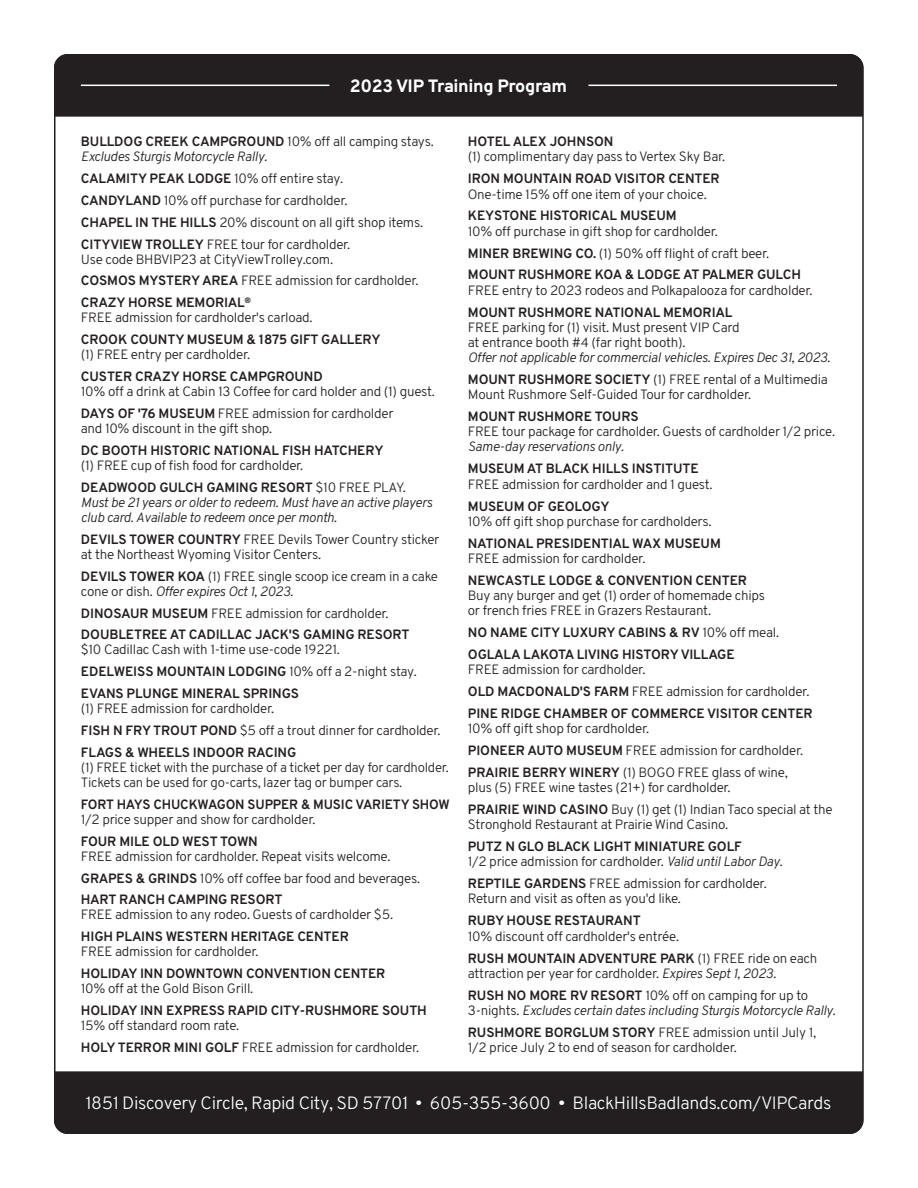
<style>
.page{position:relative;width:918px;height:1188px;background:#fff}
.page>*{position:absolute;margin:0;border:0;box-sizing:border-box;transform-origin:0 0}
.t1{font:300 17.85px "Overpass";letter-spacing:-.02em;color:#fff}
.t2{font:800 17.85px "Overpass";letter-spacing:-.02em;color:#fff}
.Offers{font:300 13.5px/15.1px "Overpass";letter-spacing:-.02em;color:#231f20}
.Offers-2{font:700 13.5px/15px "Overpass";letter-spacing:-.01em;color:#231f20}
.Offers-3{font:italic 300 13.5px/15px "Overpass";letter-spacing:-.02em;color:#231f20}
.s1{font-weight:700;font-style:normal}
.s2{font-style:normal}
.s3{font-weight:300}
.s4{font-weight:700}
.s5{font-style:italic}
.s6{font-weight:300;font-style:italic}
</style>
<div class="page">
<div style="left:54px;top:1071px;width:807px;height:63px;background:#231f20"></div>
<div style="left:54px;top:54px;width:807px;height:63px;background:#231f20"></div>
<hr style="left:81px;top:85px;width:248px;height:1px;background:#fff">
<hr style="left:588px;top:85px;width:249px;height:1px;background:#fff">
<p class="t2" style="left:350px;top:73px;width:219px">2023 VIP Training Program</p>
<p class="Offers-3" style="left:81px;top:134px;width:354px"><span class="s1">BULLDOG CREEK CAMPGROUND</span> <span class="s2">10% off all camping stays.<br></span>Excludes Sturgis Motorcycle Rally.</p>
<p class="Offers-2" style="left:81px;top:171px;width:264px">CALAMITY PEAK LODGE <span class="s3">10% off entire stay.</span></p>
<p class="Offers" style="left:81px;top:193px;width:268px"><span class="s4">CANDYLAND</span> 10% off purchase for cardholder.</p>
<p class="Offers" style="left:81px;top:215px;width:344px"><span class="s4">CHAPEL IN THE HILLS</span> 20% discount on all gift shop items.</p>
<p class="Offers" style="left:81px;top:236px;width:271px"><span class="s4">CITYVIEW TROLLEY</span> FREE tour for cardholder.<br>Use code BHBVIP23 at CityViewTrolley.com.</p>
<p class="Offers" style="left:81px;top:273px;width:339px"><span class="s4">COSMOS MYSTERY AREA</span> FREE admission for cardholder.</p>
<p class="Offers" style="left:81px;top:295px;width:233px"><span class="s4">CRAZY HORSE MEMORIAL</span><sup>®<br></sup>FREE admission for cardholder's carload.</p>
<p class="Offers-2" style="left:81px;top:332px;width:301px">CROOK COUNTY MUSEUM &amp; 1875 GIFT GALLERY <span class="s3">(1) FREE entry per cardholder.</span></p>
<p class="Offers" style="left:81px;top:369px;width:356px"><span class="s4">CUSTER CRAZY HORSE CAMPGROUND<br></span>10% off a drink at Cabin 13 Coffee for card holder and (1) guest.</p>
<p class="Offers" style="left:81px;top:406px;width:314px"><span class="s4">DAYS OF '76 MUSEUM</span> FREE admission for cardholder and 10% discount in the gift shop.</p>
<p class="Offers-2" style="left:81px;top:443px;width:304px">DC BOOTH HISTORIC NATIONAL FISH HATCHERY <span class="s3">(1) FREE cup of fish food for cardholder.</span></p>
<p class="Offers-3" style="left:81px;top:480px;width:353px"><span class="s1">DEADWOOD GULCH GAMING RESORT</span> <span class="s2">$10 FREE PLAY.<br></span>Must be 21 years or older to redeem. Must have an active players club card. Available to redeem once per month.</p>
<p class="Offers" style="left:81px;top:532px;width:360px"><span class="s4">DEVILS TOWER COUNTRY</span> FREE Devils Tower Country sticker at the Northeast Wyoming Visitor Centers.</p>
<p class="Offers" style="left:81px;top:568px;width:359px"><span class="s4">DEVILS TOWER KOA</span> (1) FREE single scoop ice cream in a cake cone or dish. <span class="s5">Offer expires Oct 1, 2023.</span></p>
<p class="Offers" style="left:81px;top:605px;width:309px"><span class="s4">DINOSAUR MUSEUM</span> FREE admission for cardholder.</p>
<p class="Offers" style="left:81px;top:627px;width:330px"><span class="s4">DOUBLETREE AT CADILLAC JACK'S GAMING RESORT </span>$10 Cadillac Cash with 1-time use-code 19221.</p>
<p class="Offers-2" style="left:81px;top:664px;width:337px">EDELWEISS MOUNTAIN LODGING <span class="s3">10% off a 2-night stay.</span></p>
<p class="Offers" style="left:81px;top:686px;width:220px"><span class="s4">EVANS PLUNGE MINERAL SPRINGS </span>(1) FREE admission for cardholder.</p>
<p class="Offers" style="left:81px;top:723px;width:361px"><span class="s4">FISH N FRY TROUT POND</span> $5 off a trout dinner for cardholder.</p>
<p class="Offers" style="left:81px;top:745px;width:369px"><span class="s4">FLAGS &amp; WHEELS INDOOR RACING<br></span>(1) FREE ticket with the purchase of a ticket per day for cardholder.<br>Tickets can be used for go-carts, lazer tag or bumper cars.</p>
<p class="Offers-2" style="left:81px;top:797px;width:370px">FORT HAYS CHUCKWAGON SUPPER &amp; MUSIC VARIETY SHOW<br><span class="s3">1/2 price supper and show for cardholder.</span></p>
<p class="Offers" style="left:81px;top:834px;width:311px"><span class="s4">FOUR MILE OLD WEST TOWN<br></span>FREE admission for cardholder. Repeat visits welcome.</p>
<p class="Offers" style="left:81px;top:870px;width:341px"><span class="s4">GRAPES &amp; GRINDS</span> 10% off coffee bar food and beverages.</p>
<p class="Offers" style="left:81px;top:892px;width:314px"><span class="s4">HART RANCH CAMPING RESORT<br></span>FREE admission to any rodeo. Guests of cardholder $5.</p>
<p class="Offers-2" style="left:81px;top:929px;width:270px">HIGH PLAINS WESTERN HERITAGE CENTER<br><span class="s3">FREE admission for cardholder.</span></p>
<p class="Offers-2" style="left:81px;top:966px;width:306px">HOLIDAY INN DOWNTOWN CONVENTION CENTER<br><span class="s3">10% off at the Gold Bison Grill.</span></p>
<p class="Offers-2" style="left:81px;top:1003px;width:348px">HOLIDAY INN EXPRESS RAPID CITY-RUSHMORE SOUTH<br><span class="s3">15% off standard room rate.</span></p>
<p class="Offers" style="left:81px;top:1040px;width:340px"><span class="s4">HOLY TERROR MINI GOLF</span> FREE admission for cardholder.</p>
<p class="Offers" style="left:468px;top:134px;width:259px"><span class="s4">HOTEL ALEX JOHNSON<br></span>(1) complimentary day pass to Vertex Sky Bar.</p>
<p class="Offers" style="left:468px;top:171px;width:254px"><span class="s4">IRON MOUNTAIN ROAD VISITOR CENTER<br></span>One-time 15% off one item of your choice.</p>
<p class="Offers" style="left:468px;top:208px;width:252px"><span class="s4">KEYSTONE HISTORICAL MUSEUM<br></span>10% off purchase in gift shop for cardholder.</p>
<p class="Offers" style="left:468px;top:245px;width:303px"><span class="s4">MINER BREWING CO.</span> (1) 50% off flight of craft beer.</p>
<p class="Offers" style="left:468px;top:267px;width:346px"><span class="s4">MOUNT RUSHMORE KOA &amp; LODGE AT PALMER GULCH<br></span>FREE entry to 2023 rodeos and Polkapalooza for cardholder.</p>
<p class="Offers" style="left:468px;top:304px;width:364px"><span class="s4">MOUNT RUSHMORE NATIONAL MEMORIAL<br></span>FREE parking for (1) visit. Must present VIP Card<br>at entrance booth #4 (far right booth).<br><span class="s5">Offer not applicable for commercial vehicles. Expires Dec 31, 2023.</span></p>
<p class="Offers" style="left:468px;top:372px;width:361px"><span class="s4">MOUNT RUSHMORE SOCIETY</span> (1) FREE rental of a Multimedia<br>Mount Rushmore Self-Guided Tour for cardholder.</p>
<p class="Offers" style="left:468px;top:409px;width:369px"><span class="s4">MOUNT RUSHMORE TOURS<br></span>FREE tour package for cardholder. Guests of cardholder 1/2 price.<br><span class="s5">Same-day reservations only.</span></p>
<p class="Offers" style="left:468px;top:461px;width:246px"><span class="s4">MUSEUM AT BLACK HILLS INSTITUTE<br></span>FREE admission for cardholder and 1 guest.</p>
<p class="Offers" style="left:468px;top:498px;width:245px"><span class="s4">MUSEUM OF GEOLOGY<br></span>10% off gift shop purchase for cardholders.</p>
<p class="Offers-2" style="left:468px;top:535px;width:255px">NATIONAL PRESIDENTIAL WAX MUSEUM<br><span class="s3">FREE admission for cardholder.</span></p>
<p class="Offers" style="left:468px;top:573px;width:299px"><span class="s4">NEWCASTLE LODGE &amp; CONVENTION CENTER<br></span>Buy any burger and get (1) order of homemade chips or french fries FREE in Grazers Restaurant.</p>
<p class="Offers-2" style="left:468px;top:625px;width:313px">NO NAME CITY LUXURY CABINS &amp; RV <span class="s3">10% off meal.</span></p>
<p class="Offers-2" style="left:468px;top:647px;width:268px">OGLALA LAKOTA LIVING HISTORY VILLAGE<br><span class="s3">FREE admission for cardholder.</span></p>
<p class="Offers" style="left:468px;top:684px;width:343px"><span class="s4">OLD MACDONALD'S FARM</span> FREE admission for cardholder.</p>
<p class="Offers-2" style="left:468px;top:706px;width:346px">PINE RIDGE CHAMBER OF COMMERCE VISITOR CENTER<br><span class="s3">10% off gift shop for cardholder.</span></p>
<p class="Offers" style="left:468px;top:743px;width:337px"><span class="s4">PIONEER AUTO MUSEUM</span> FREE admission for cardholder.</p>
<p class="Offers" style="left:468px;top:765px;width:321px"><span class="s4">PRAIRIE BERRY WINERY</span> (1) BOGO FREE glass of wine, plus (5) FREE wine tastes (21+) for cardholder.</p>
<p class="Offers" style="left:468px;top:802px;width:366px"><span class="s4">PRAIRIE WIND CASINO</span> Buy (1) get (1) Indian Taco special at the<br>Stronghold Restaurant at Prairie Wind Casino.</p>
<p class="Offers-2" style="left:468px;top:839px;width:316px">PUTZ N GLO BLACK LIGHT MINIATURE GOLF<br><span class="s3">1/2 price admission for cardholder.</span> <span class="s6">Valid until Labor Day.</span></p>
<p class="Offers" style="left:468px;top:876px;width:300px"><span class="s4">REPTILE GARDENS</span> FREE admission for cardholder.<br>Return and visit as often as you'd like.</p>
<p class="Offers" style="left:468px;top:913px;width:213px"><span class="s4">RUBY HOUSE RESTAURANT<br></span>10% discount off cardholder's entrée.</p>
<p class="Offers" style="left:468px;top:950px;width:351px"><span class="s4">RUSH MOUNTAIN ADVENTURE PARK</span> (1) FREE ride on each attraction per year for cardholder. <span class="s5">Expires Sept 1, 2023.</span></p>
<p class="Offers-3" style="left:468px;top:987px;width:369px"><span class="s1">RUSH NO MORE RV RESORT</span> <span class="s2">10% off on camping for up to<br>3-nights.</span> Excludes certain dates including Sturgis Motorcycle Rally.</p>
<p class="Offers" style="left:468px;top:1025px;width:350px"><span class="s4">RUSHMORE BORGLUM STORY</span> FREE admission until July 1,<br>1/2 price July 2 to end of season for cardholder.</p>
<p class="t1" style="left:86px;top:1090px;width:748px">1851 Discovery Circle, Rapid City, SD 57701 • 605-355-3600 • BlackHillsBadlands.com/VIPCards</p>
</div>
